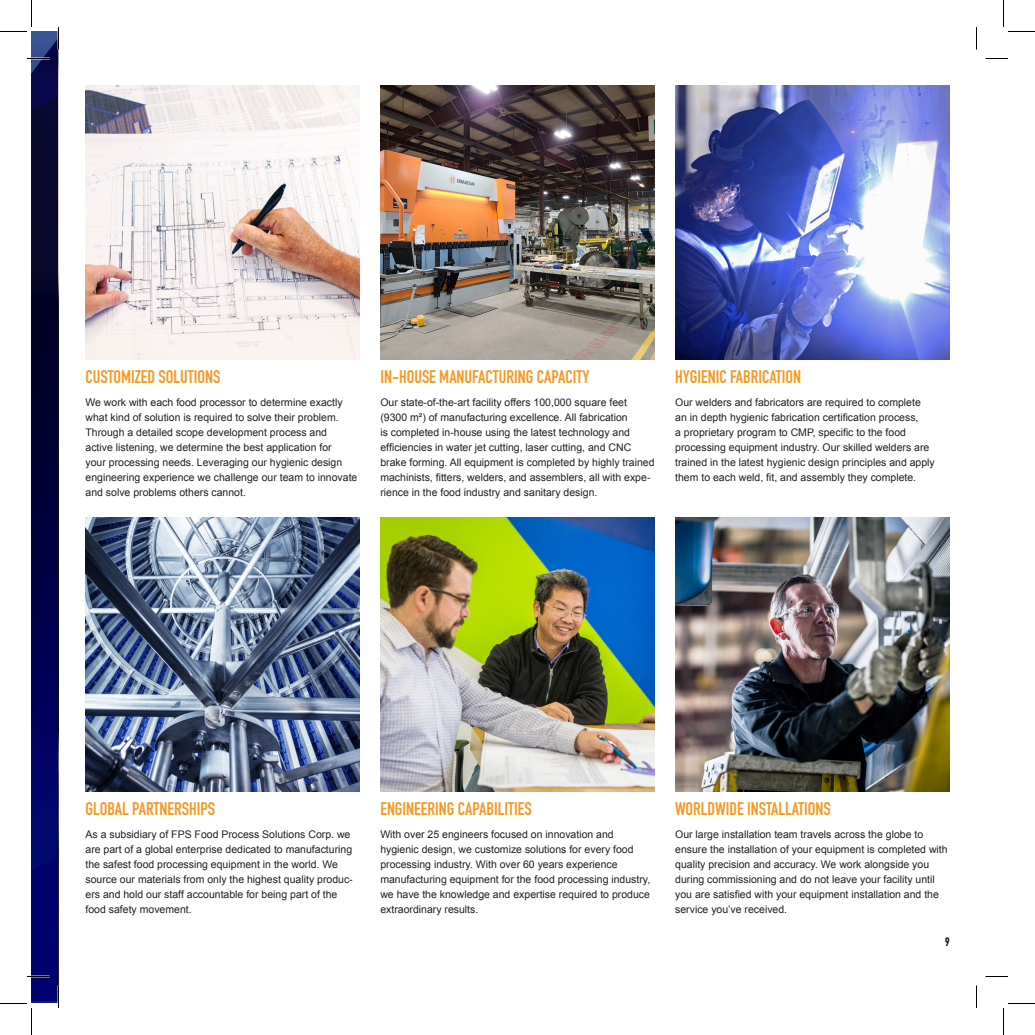
<style>
.page{position:relative;width:1035px;height:1035px;background:#fff}
.page>*{position:absolute;margin:0;border:0;box-sizing:border-box;transform-origin:0 0}
.t1{font:700 18px "DIN Condensed";color:#f79821}
.t2{font:700 12px "DIN Condensed";color:#000}
.t3{font:10.5px/15px "Arial";color:#231f20}
</style>
<div class="page">
<img style="left:86px;top:86px;width:274px;height:274px">
<img style="left:675px;top:86px;width:275px;height:274px">
<img style="left:380px;top:518px;width:275px;height:274px">
<img style="left:86px;top:518px;width:274px;height:274px">
<img style="left:675px;top:518px;width:275px;height:274px">
<img style="left:380px;top:86px;width:275px;height:274px">
<svg style="left:986px;top:58px;width:22px;height:1px"></svg>
<svg style="left:986px;top:976px;width:22px;height:1px"></svg>
<svg style="left:976px;top:27px;width:1px;height:23px"></svg>
<svg style="left:976px;top:986px;width:1px;height:22px"></svg>
<svg style="left:0;top:0;width:59px;height:1035px"></svg>
<svg style="left:1003px;top:0;width:32px;height:32px"></svg>
<svg style="left:1003px;top:1003px;width:32px;height:32px"></svg>
<p class="t1" style="left:86px;top:365px;width:136px">CUSTOMIZED SOLUTIONS</p>
<p class="t3" style="left:86px;top:395px;width:273px">We work with each food processor to determine exactly what kind of solution is required to solve their problem.<br>Through a detailed scope development process and<br>active listening, we determine the best application for<br>your processing needs. Leveraging our hygienic design engineering experience we challenge our team to innovate and solve problems others cannot.</p>
<p class="t1" style="left:380px;top:365px;width:210px">IN-HOUSE MANUFACTURING CAPACITY</p>
<p class="t3" style="left:380px;top:395px;width:276px">Our state-of-the-art facility offers 100,000 square feet (9300 m²) of manufacturing excellence. All fabrication<br>is completed in-house using the latest technology and efficiencies in water jet cutting, laser cutting, and CNC brake forming. All equipment is completed by highly trained machinists, fitters, welders, and assemblers, all with expe&shy;rience in the food industry and sanitary design.</p>
<p class="t1" style="left:675px;top:365px;width:128px">HYGIENIC FABRICATION</p>
<p class="t3" style="left:675px;top:395px;width:247px">Our welders and fabricators are required to complete</p>
<p class="t3" style="left:675px;top:410px;width:245px">an in depth hygienic fabrication certification process,</p>
<p class="t3" style="left:675px;top:425px;width:232px">a proprietary program to CMP, specific to the food</p>
<p class="t3" style="left:675px;top:440px;width:261px">processing equipment industry. Our skilled welders are trained in the latest hygienic design principles and apply them to each weld, fit, and assembly they complete.</p>
<p class="t1" style="left:86px;top:797px;width:131px">GLOBAL PARTNERSHIPS</p>
<p class="t3" style="left:86px;top:827px;width:269px">As a subsidiary of FPS Food Process Solutions Corp. we are part of a global enterprise dedicated to manufacturing the safest food processing equipment in the world. We source our materials from only the highest quality produc&shy;ers and hold our staff accountable for being part of the food safety movement.</p>
<p class="t1" style="left:380px;top:797px;width:153px">ENGINEERING CAPABILITIES</p>
<p class="t3" style="left:380px;top:827px;width:235px">With over 25 engineers focused on innovation and</p>
<p class="t3" style="left:380px;top:842px;width:272px">hygienic design, we customize solutions for every food processing industry. With over 60 years experience manufacturing equipment for the food processing industry, we have the knowledge and expertise required to produce extraordinary results.</p>
<p class="t1" style="left:675px;top:797px;width:157px">WORLDWIDE INSTALLATIONS</p>
<p class="t3" style="left:675px;top:827px;width:274px">Our large installation team travels across the globe to ensure the installation of your equipment is completed with quality precision and accuracy. We work alongside you during commissioning and do not leave your facility until you are satisfied with your equipment installation and the service you’ve received.</p>
<p class="t2" style="left:945px;top:934px;width:6px">9</p>
</div>
